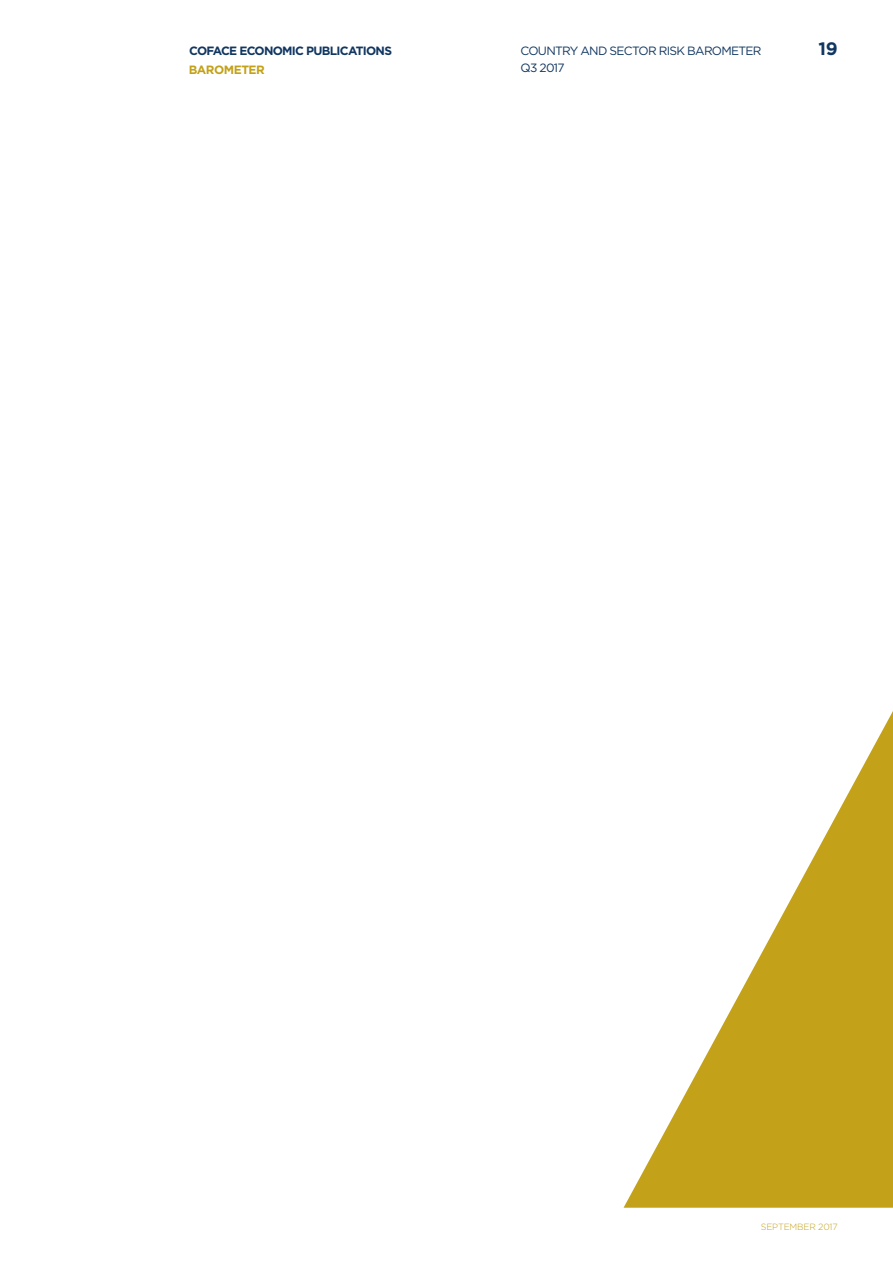
<style>
.page{position:relative;width:893px;height:1263px;background:#fff}
.page>*{position:absolute;margin:0;border:0;box-sizing:border-box;transform-origin:0 0}
.t1{font:700 18px "Gotham";color:#113761}
.t2{font:12px "Gotham";letter-spacing:-.06em;color:#113761}
.t3{font:700 12px "Gotham";letter-spacing:-.06em;color:#113761}
.t4{font:700 12px "Gotham";letter-spacing:-.04em;color:#c3a119}
.t5{font:300 9px "Gotham";letter-spacing:-.02em;color:#c3a119}
</style>
<div class="page">
<svg style="left:624px;top:711px;width:269px;height:497px"></svg>
<p class="t3" style="left:189px;top:43px;width:204px">COFACE ECONOMIC PUBLICATIONS</p>
<p class="t2" style="left:521px;top:43px;width:242px">COUNTRY AND SECTOR RISK BAROMETER</p>
<h1 class="t1" style="left:818px;top:37px;width:21px">19</h1>
<p class="t4" style="left:189px;top:62px;width:78px">BAROMETER</p>
<p class="t2" style="left:521px;top:60px;width:45px">Q3 2017</p>
<p class="t5" style="left:761px;top:1221px;width:78px">SEPTEMBER 2017</p>
</div>
